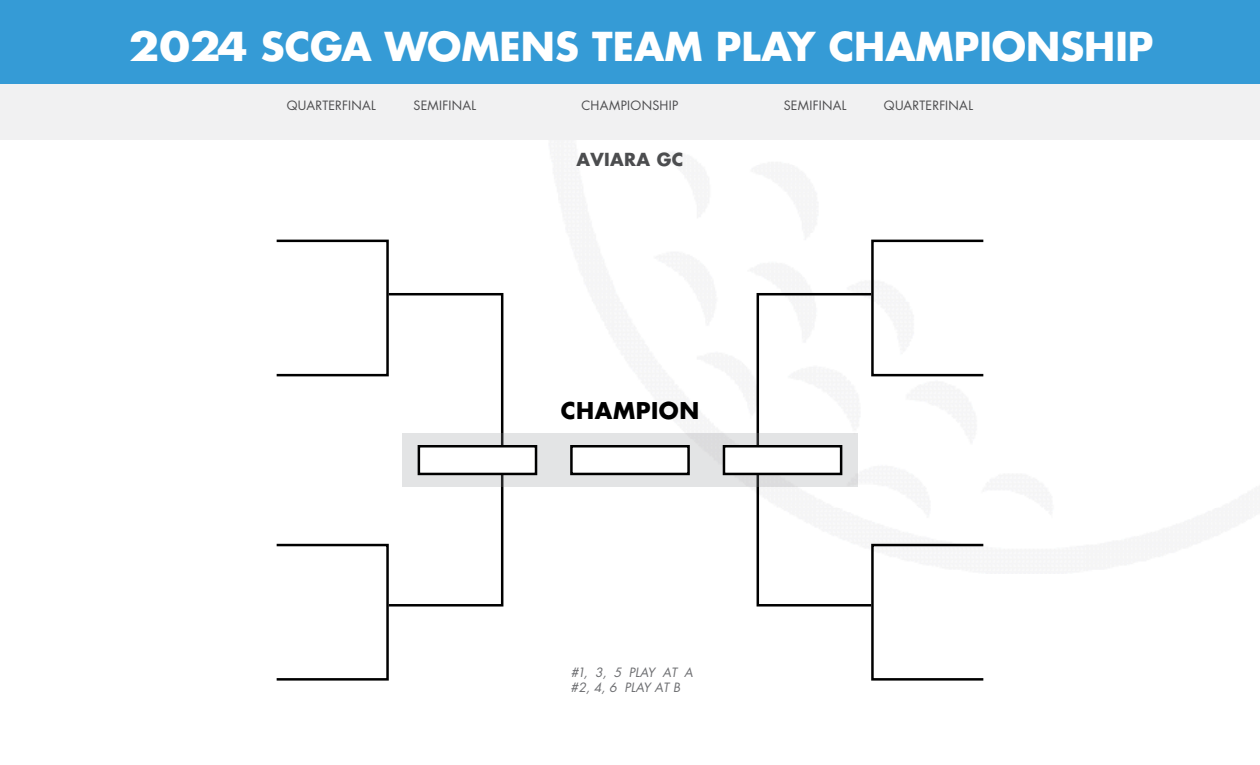
<style>
.page{position:relative;width:1260px;height:765px;background:#fff}
.page>*{position:absolute;margin:0;border:0;box-sizing:border-box;transform-origin:0 0}
.t1{font:700 38.75px "Futura Std";color:#fff;scale:1.15 1}
.t2{font:700 22.5px "Futura Std";letter-spacing:.025em;color:#000}
.t3{font:700 17.5px "Futura Std";letter-spacing:.02em;color:#4c4d4f}
.t4{font:12.5px "Futura Std";letter-spacing:.025em;color:#4d4d4f}
.t5{font:italic 12.5px/15px "Futura Std";color:#6d6e71}
</style>
<div class="page">
<div style="left:0;top:0;width:1260px;height:84px;background:#359bd6"></div>
<div style="left:0;top:84px;width:1260px;height:56px;background:#f1f1f2"></div>
<div style="left:757px;top:293px;width:115px;height:314px;border:2px solid #000"></div>
<div style="left:871px;top:240px;width:114px;height:136px;border:2px solid #000"></div>
<div style="left:871px;top:544px;width:114px;height:137px;border:2px solid #000"></div>
<div style="left:388px;top:293px;width:115px;height:314px;border:2px solid #000"></div>
<div style="left:275px;top:240px;width:114px;height:136px;border:2px solid #000"></div>
<div style="left:275px;top:544px;width:114px;height:137px;border:2px solid #000"></div>
<div style="left:402px;top:433px;width:456px;height:54px;background:#e3e4e5"></div>
<svg style="left:417px;top:444px;width:121px;height:32px"></svg>
<svg style="left:722px;top:444px;width:121px;height:32px"></svg>
<svg style="left:570px;top:445px;width:120px;height:31px"></svg>
<h1 class="t1" style="left:129px;top:21px;width:892px">2024 SCGA WOMENS TEAM PLAY CHAMPIONSHIP</h1>
<p class="t4" style="left:287px;top:97px;width:91px">QUARTERFINAL</p>
<p class="t4" style="left:413px;top:97px;width:64px">SEMIFINAL</p>
<p class="t4" style="left:581px;top:97px;width:99px">CHAMPIONSHIP</p>
<p class="t4" style="left:784px;top:97px;width:64px">SEMIFINAL</p>
<p class="t4" style="left:884px;top:97px;width:91px">QUARTERFINAL</p>
<h3 class="t3" style="left:576px;top:148px;width:109px">AVIARA GC</h3>
<h2 class="t2" style="left:561px;top:396px;width:140px">CHAMPION</h2>
<p class="t5" style="left:571px;top:666px;width:124px">#1, 3, 5 PLAY AT A #2, 4, 6 PLAY AT B</p>
</div>
